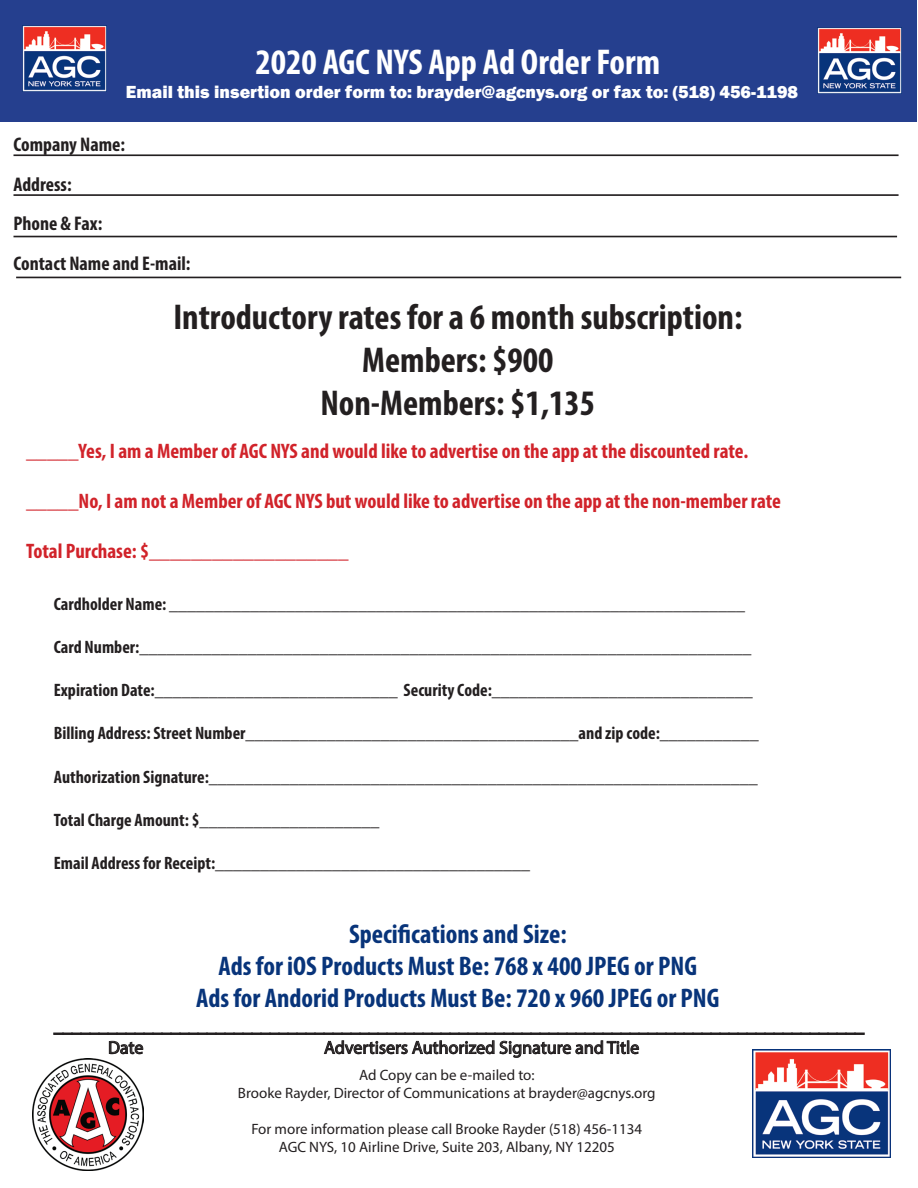
<style>
.page{position:relative;width:918px;height:1188px;background:#fff}
.page>*{position:absolute;margin:0;border:0;box-sizing:border-box;transform-origin:0 0}
.t1{font:700 condensed 36px "Myriad Pro";color:#231f20}
.t2{font:700 condensed 36px "Myriad Pro";color:#fff}
.t3{font:700 condensed 27px "Myriad Pro";color:#08347a}
.t4{font:700 condensed 21px "Myriad Pro";color:#d1232a}
.t5{font:700 condensed 19.8px "Myriad Pro";color:#231f20}
.t6{font:700 condensed 18px "Myriad Pro";color:#231f20}
.t7{font:800 18px "Franklin Gothic";color:#fff}
.t8{font:18px "Myriad Pro";color:#231f20}
.t9{font:15px "Myriad Pro";color:#231f20}
</style>
<div class="page">
<img style="left:32px;top:1059px;width:112px;height:111px">
<img style="left:753px;top:1050px;width:138px;height:107px">
<svg style="left:53px;top:1033px;width:812px;height:25px"></svg>
<div style="left:0;top:0;width:917px;height:122px;background:#253f8e"></div>
<img style="left:23px;top:26px;width:84px;height:66px">
<img style="left:817px;top:28px;width:84px;height:66px">
<hr style="left:14px;top:194px;width:885px;height:2px;background:#231f20">
<hr style="left:14px;top:236px;width:883px;height:1px;background:#231f20">
<hr style="left:16px;top:277px;width:885px;height:1px;background:#231f20">
<hr style="left:14px;top:154px;width:885px;height:2px;background:#231f20">
<p class="t2" style="left:256px;top:40px;width:406px">2020 AGC NYS App Ad Order Form</p>
<p class="t7" style="left:126px;top:80px;width:674px">Email this insertion order form to: brayder@agcnys.org or fax to: (518) 456-1198</p>
<p class="t5" style="left:14px;top:132px;width:113px">Company Name:</p>
<p class="t5" style="left:14px;top:172px;width:60px">Address:</p>
<p class="t5" style="left:14px;top:211px;width:90px">Phone &amp; Fax:</p>
<p class="t5" style="left:14px;top:251px;width:179px">Contact Name and E-mail:</p>
<p class="t1" style="left:173px;top:294px;width:571px">Introductory rates for a 6 month subscription:</p>
<p class="t1" style="left:362px;top:337px;width:193px">Members: $900</p>
<p class="t1" style="left:320px;top:381px;width:276px">Non-Members: $1,135</p>
<p class="t4" style="left:26px;top:438px;width:724px">_____Yes, I am a Member of AGC NYS and would like to advertise on the app at the discounted rate.</p>
<p class="t4" style="left:26px;top:488px;width:756px">_____No, I am not a Member of AGC NYS but would like to advertise on the app at the non-member rate</p>
<p class="t4" style="left:26px;top:538px;width:324px">Total Purchase: $___________________</p>
<p class="t6" style="left:54px;top:592px;width:693px">Cardholder Name: ________________________________________________________________</p>
<p class="t6" style="left:54px;top:636px;width:699px">Card Number:____________________________________________________________________</p>
<p class="t6" style="left:54px;top:679px;width:701px">Expiration Date:___________________________ Security Code:_____________________________</p>
<p class="t6" style="left:54px;top:722px;width:707px">Billing Address: Street Number_____________________________________and zip code:___________</p>
<p class="t6" style="left:54px;top:765px;width:706px">Authorization Signature:_____________________________________________________________</p>
<p class="t6" style="left:54px;top:808px;width:327px">Total Charge Amount: $____________________</p>
<p class="t6" style="left:54px;top:852px;width:478px">Email Address for Receipt:___________________________________</p>
<p class="t3" style="left:349px;top:917px;width:219px">Specifications and Size:</p>
<p class="t3" style="left:219px;top:949px;width:480px">Ads for iOS Products Must Be: 768 x 400 JPEG or PNG</p>
<p class="t3" style="left:196px;top:982px;width:525px">Ads for Andorid Products Must Be: 720 x 960 JPEG or PNG</p>
<p class="t8" style="left:108px;top:1036px;width:37px">Date</p>
<p class="t8" style="left:324px;top:1036px;width:317px">Advertisers Authorized Signature and Title</p>
<p class="t9" style="left:359px;top:1066px;width:177px">Ad Copy can be e-mailed to:</p>
<p class="t9" style="left:238px;top:1084px;width:419px">Brooke Rayder, Director of Communications at brayder@agcnys.org</p>
<p class="t9" style="left:251px;top:1120px;width:392px">For more information please call Brooke Rayder (518) 456-1134</p>
<p class="t9" style="left:279px;top:1138px;width:338px">AGC NYS, 10 Airline Drive, Suite 203, Albany, NY 12205</p>
</div>
